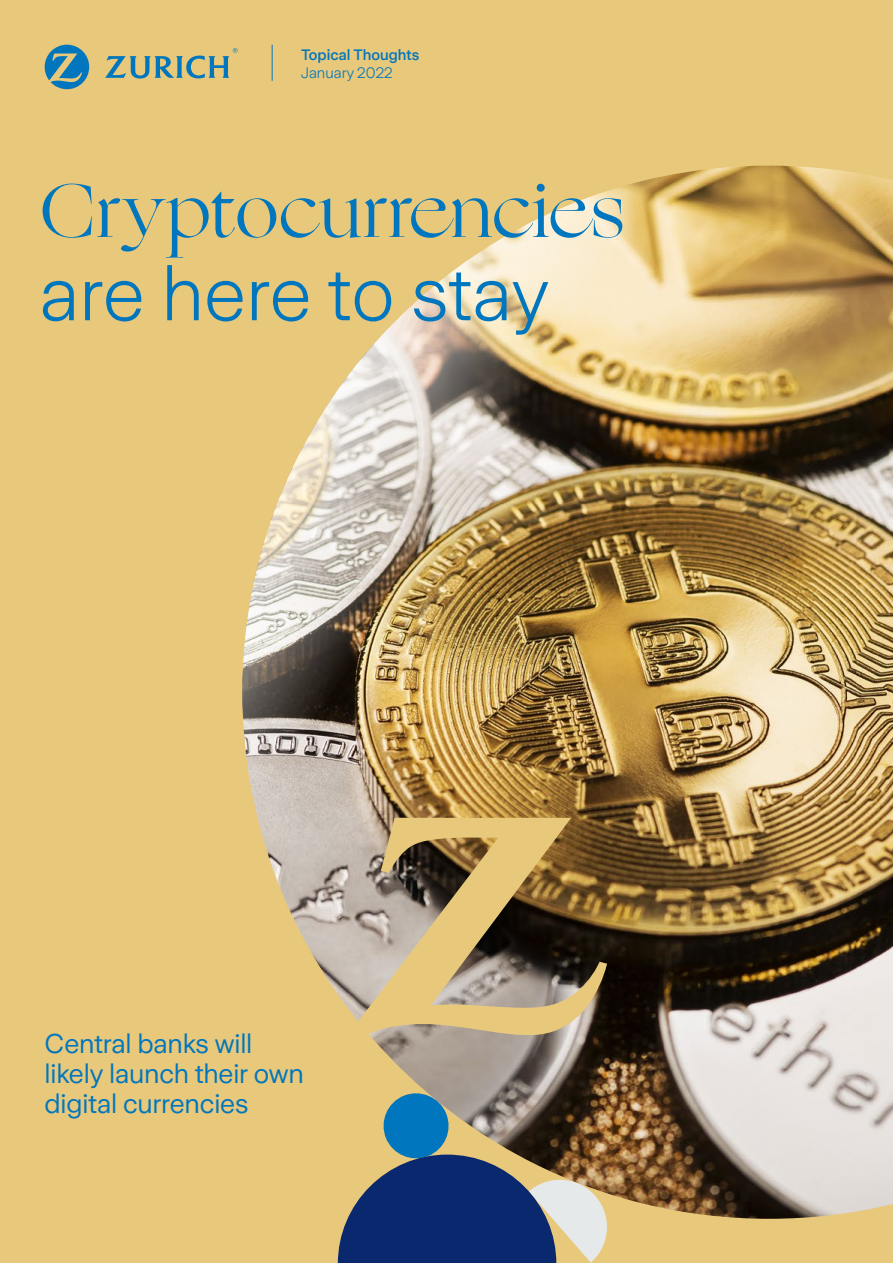
<style>
.page{position:relative;width:893px;height:1263px;background:#e8c87b}
.page>*{position:absolute;margin:0;border:0;box-sizing:border-box;transform-origin:0 0}
.t1{font:76.05px "Ogg";letter-spacing:-.005em;color:#0076be}
.t2{font:300 76.05px "Zurich Sans";color:#0076be}
.t3{font:27px/30px "Zurich Sans";letter-spacing:-.005em;color:#0076be}
.t4{font:500 15px "Zurich Sans";color:#0076be}
.t5{font:300 15px "Zurich Sans";color:#0076be}
</style>
<div class="page">
<hr style="left:272px;top:45px;width:1px;height:36px;background:#0076be">
<svg style="left:338px;top:1219px;width:269px;height:44px;background:#374d7c"></svg>
<svg style="left:45px;top:45px;width:44px;height:44px"></svg>
<svg style="left:105px;top:48px;width:133px;height:31px"></svg>
<img style="left:242px;top:166px;width:651px;height:1053px">
<p class="t4" style="left:301px;top:47px;width:120px">Topical Thoughts</p>
<p class="t5" style="left:301px;top:65px;width:93px">January 2022</p>
<h1 class="t1" style="left:39px;top:161px;width:587px">Cryptocurrencies</h1>
<h1 class="t2" style="left:39px;top:253px;width:511px">are here to stay</h1>
<p class="t3" style="left:45px;top:1029px;width:261px">Central banks will likely launch their own digital currencies</p>
</div>
